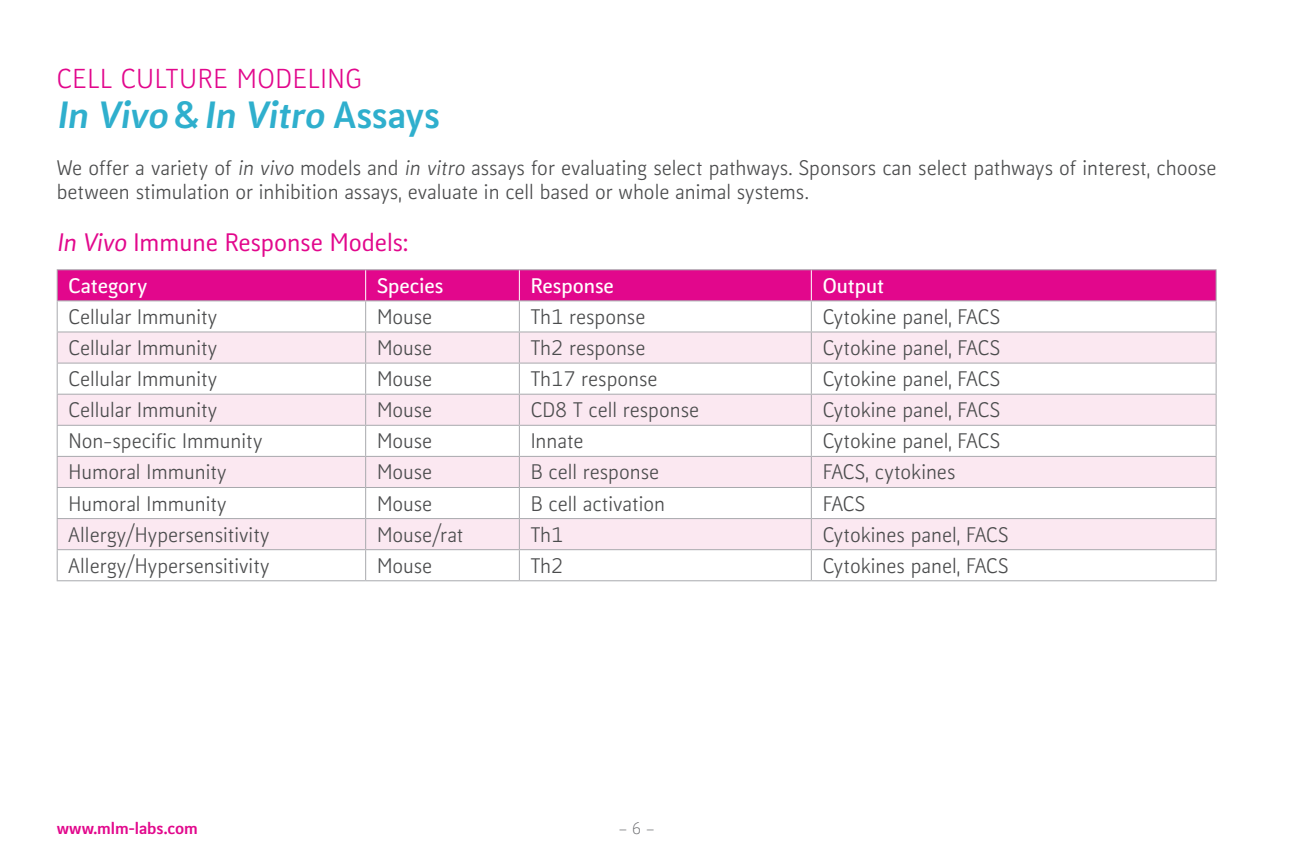
<style>
.page{position:relative;width:1296px;height:864px;background:#fff}
.page>*{position:absolute;margin:0;border:0;box-sizing:border-box;transform-origin:0 0}
.Überschrift{font:800 36px "Kofi Pure Sans";color:#2fafcd}
.Überschrift_Zusatz{font:26px "Kofi Pure Sans";letter-spacing:.025em;color:#e2078c}
.Überschriften-Fliess{font:500 24px "Kofi Pure Sans";color:#e2078c}
.Fliesstext{font:20px/24px "Kofi Pure Sans";color:#4b4c4d}
.Fliesstext-2{font:700 20px "Kofi Pure Sans";color:#fff}
.t1{font:800 16px "Kofi Pure Sans";color:#e2078c}
.t2{font:300 16px "Kofi Pure Sans";color:#6c6d70}
</style>
<div class="page">
<div style="left:58px;top:270px;width:1158px;height:30px;background:#e2078c"></div>
<svg style="left:58px;top:301px;width:1158px;height:279px"></svg>
<svg style="left:58px;top:332px;width:1158px;height:217px;fill:#fbe8f1"></svg>
<hr style="left:57px;top:269px;width:309px;height:1px;background:#a8a9ad">
<hr style="left:57px;top:270px;width:1px;height:30px;background:#a8a9ad">
<hr style="left:366px;top:269px;width:153px;height:1px;background:#a8a9ad">
<hr style="left:519px;top:269px;width:292px;height:1px;background:#a8a9ad">
<hr style="left:811px;top:269px;width:406px;height:1px;background:#a8a9ad">
<hr style="left:1216px;top:270px;width:1px;height:30px;background:#a8a9ad">
<hr style="left:57px;top:300px;width:309px;height:1px;background:#a8a9ad">
<hr style="left:57px;top:301px;width:1px;height:30px;background:#a8a9ad">
<hr style="left:366px;top:300px;width:153px;height:1px;background:#a8a9ad">
<hr style="left:365px;top:301px;width:1px;height:30px;background:#a8a9ad">
<hr style="left:519px;top:300px;width:292px;height:1px;background:#a8a9ad">
<hr style="left:519px;top:301px;width:1px;height:30px;background:#a8a9ad">
<hr style="left:811px;top:300px;width:406px;height:1px;background:#a8a9ad">
<hr style="left:811px;top:301px;width:1px;height:30px;background:#a8a9ad">
<hr style="left:1216px;top:301px;width:1px;height:30px;background:#a8a9ad">
<hr style="left:57px;top:331px;width:309px;height:1px;background:#a8a9ad">
<hr style="left:57px;top:332px;width:1px;height:31px;background:#a8a9ad">
<hr style="left:366px;top:331px;width:153px;height:1px;background:#a8a9ad">
<hr style="left:365px;top:332px;width:1px;height:31px;background:#a8a9ad">
<hr style="left:519px;top:331px;width:292px;height:1px;background:#a8a9ad">
<hr style="left:519px;top:332px;width:1px;height:31px;background:#a8a9ad">
<hr style="left:811px;top:331px;width:406px;height:1px;background:#a8a9ad">
<hr style="left:811px;top:332px;width:1px;height:31px;background:#a8a9ad">
<hr style="left:1216px;top:332px;width:1px;height:31px;background:#a8a9ad">
<hr style="left:57px;top:363px;width:309px;height:1px;background:#a8a9ad">
<hr style="left:57px;top:364px;width:1px;height:30px;background:#a8a9ad">
<hr style="left:366px;top:363px;width:153px;height:1px;background:#a8a9ad">
<hr style="left:365px;top:364px;width:1px;height:30px;background:#a8a9ad">
<hr style="left:519px;top:363px;width:292px;height:1px;background:#a8a9ad">
<hr style="left:519px;top:364px;width:1px;height:30px;background:#a8a9ad">
<hr style="left:811px;top:363px;width:406px;height:1px;background:#a8a9ad">
<hr style="left:811px;top:364px;width:1px;height:30px;background:#a8a9ad">
<hr style="left:1216px;top:364px;width:1px;height:30px;background:#a8a9ad">
<hr style="left:57px;top:394px;width:309px;height:1px;background:#a8a9ad">
<hr style="left:57px;top:395px;width:1px;height:30px;background:#a8a9ad">
<hr style="left:366px;top:394px;width:153px;height:1px;background:#a8a9ad">
<hr style="left:365px;top:395px;width:1px;height:30px;background:#a8a9ad">
<hr style="left:519px;top:394px;width:292px;height:1px;background:#a8a9ad">
<hr style="left:519px;top:395px;width:1px;height:30px;background:#a8a9ad">
<hr style="left:811px;top:394px;width:406px;height:1px;background:#a8a9ad">
<hr style="left:811px;top:395px;width:1px;height:30px;background:#a8a9ad">
<hr style="left:1216px;top:395px;width:1px;height:30px;background:#a8a9ad">
<hr style="left:57px;top:425px;width:309px;height:1px;background:#a8a9ad">
<hr style="left:57px;top:426px;width:1px;height:30px;background:#a8a9ad">
<hr style="left:366px;top:425px;width:153px;height:1px;background:#a8a9ad">
<hr style="left:365px;top:426px;width:1px;height:30px;background:#a8a9ad">
<hr style="left:519px;top:425px;width:292px;height:1px;background:#a8a9ad">
<hr style="left:519px;top:426px;width:1px;height:30px;background:#a8a9ad">
<hr style="left:811px;top:425px;width:406px;height:1px;background:#a8a9ad">
<hr style="left:811px;top:426px;width:1px;height:30px;background:#a8a9ad">
<hr style="left:1216px;top:426px;width:1px;height:30px;background:#a8a9ad">
<hr style="left:57px;top:456px;width:309px;height:1px;background:#a8a9ad">
<hr style="left:57px;top:457px;width:1px;height:30px;background:#a8a9ad">
<hr style="left:366px;top:456px;width:153px;height:1px;background:#a8a9ad">
<hr style="left:365px;top:457px;width:1px;height:30px;background:#a8a9ad">
<hr style="left:519px;top:456px;width:292px;height:1px;background:#a8a9ad">
<hr style="left:519px;top:457px;width:1px;height:30px;background:#a8a9ad">
<hr style="left:811px;top:456px;width:406px;height:1px;background:#a8a9ad">
<hr style="left:811px;top:457px;width:1px;height:30px;background:#a8a9ad">
<hr style="left:1216px;top:457px;width:1px;height:30px;background:#a8a9ad">
<hr style="left:57px;top:487px;width:309px;height:1px;background:#a8a9ad">
<hr style="left:57px;top:488px;width:1px;height:30px;background:#a8a9ad">
<hr style="left:366px;top:487px;width:153px;height:1px;background:#a8a9ad">
<hr style="left:365px;top:488px;width:1px;height:30px;background:#a8a9ad">
<hr style="left:519px;top:487px;width:292px;height:1px;background:#a8a9ad">
<hr style="left:519px;top:488px;width:1px;height:30px;background:#a8a9ad">
<hr style="left:811px;top:487px;width:406px;height:1px;background:#a8a9ad">
<hr style="left:811px;top:488px;width:1px;height:30px;background:#a8a9ad">
<hr style="left:1216px;top:488px;width:1px;height:30px;background:#a8a9ad">
<hr style="left:57px;top:518px;width:309px;height:1px;background:#a8a9ad">
<hr style="left:57px;top:519px;width:1px;height:30px;background:#a8a9ad">
<hr style="left:366px;top:518px;width:153px;height:1px;background:#a8a9ad">
<hr style="left:365px;top:519px;width:1px;height:30px;background:#a8a9ad">
<hr style="left:519px;top:518px;width:292px;height:1px;background:#a8a9ad">
<hr style="left:519px;top:519px;width:1px;height:30px;background:#a8a9ad">
<hr style="left:811px;top:518px;width:406px;height:1px;background:#a8a9ad">
<hr style="left:811px;top:519px;width:1px;height:30px;background:#a8a9ad">
<hr style="left:1216px;top:519px;width:1px;height:30px;background:#a8a9ad">
<hr style="left:57px;top:549px;width:309px;height:1px;background:#a8a9ad">
<hr style="left:57px;top:550px;width:1px;height:30px;background:#a8a9ad">
<hr style="left:366px;top:549px;width:153px;height:1px;background:#a8a9ad">
<hr style="left:365px;top:550px;width:1px;height:30px;background:#a8a9ad">
<hr style="left:519px;top:549px;width:292px;height:1px;background:#a8a9ad">
<hr style="left:519px;top:550px;width:1px;height:30px;background:#a8a9ad">
<hr style="left:811px;top:549px;width:406px;height:1px;background:#a8a9ad">
<hr style="left:811px;top:550px;width:1px;height:30px;background:#a8a9ad">
<hr style="left:1216px;top:550px;width:1px;height:30px;background:#a8a9ad">
<hr style="left:57px;top:580px;width:309px;height:1px;background:#a8a9ad">
<hr style="left:366px;top:580px;width:153px;height:1px;background:#a8a9ad">
<hr style="left:519px;top:580px;width:292px;height:1px;background:#a8a9ad">
<hr style="left:811px;top:580px;width:406px;height:1px;background:#a8a9ad">
<hr style="left:365px;top:270px;width:1px;height:30px;background:#fff">
<hr style="left:519px;top:270px;width:1px;height:30px;background:#fff">
<hr style="left:811px;top:270px;width:1px;height:30px;background:#fff">
<p class="Überschrift_Zusatz" style="left:57px;top:62px;width:307px">CELL CULTURE MODELING</p>
<p class="Überschrift" style="left:57px;top:89px;width:385px">In Vivo &amp; In Vitro As s ays</p>
<p class="Fliesstext" style="left:57px;top:156px;width:1161px">We offer a variety of in vivo models and in vitro assays for evaluating select pathways. Sponsors can select pathways of interest, choose between stimulation or inhibition assays, evaluate in cell based or whole animal systems.</p>
<p class="Überschriften-Fliess" style="left:57px;top:226px;width:353px">In Vivo Immune Response Models:</p>
<p class="Fliesstext-2" style="left:69px;top:272px;width:80px">Category</p>
<p class="Fliesstext-2" style="left:377px;top:272px;width:68px">Species</p>
<p class="Fliesstext-2" style="left:531px;top:272px;width:85px">Response</p>
<p class="Fliesstext-2" style="left:823px;top:272px;width:63px">Output</p>
<p class="Fliesstext" style="left:69px;top:305px;width:150px">Cellular Immunity</p>
<p class="Fliesstext" style="left:377px;top:305px;width:57px">Mouse</p>
<p class="Fliesstext" style="left:531px;top:305px;width:116px">Th1 response</p>
<p class="Fliesstext" style="left:823px;top:305px;width:179px">Cytokine panel, FACS</p>
<p class="Fliesstext" style="left:69px;top:336px;width:150px">Cellular Immunity</p>
<p class="Fliesstext" style="left:377px;top:336px;width:57px">Mouse</p>
<p class="Fliesstext" style="left:531px;top:336px;width:116px">Th2 response</p>
<p class="Fliesstext" style="left:823px;top:336px;width:179px">Cytokine panel, FACS</p>
<p class="Fliesstext" style="left:69px;top:367px;width:150px">Cellular Immunity</p>
<p class="Fliesstext" style="left:377px;top:367px;width:57px">Mouse</p>
<p class="Fliesstext" style="left:531px;top:367px;width:128px">Th17 response</p>
<p class="Fliesstext" style="left:823px;top:367px;width:179px">Cytokine panel, FACS</p>
<p class="Fliesstext" style="left:69px;top:399px;width:150px">Cellular Immunity</p>
<p class="Fliesstext" style="left:377px;top:399px;width:57px">Mouse</p>
<p class="Fliesstext" style="left:531px;top:399px;width:170px">CD8 T cell response</p>
<p class="Fliesstext" style="left:823px;top:399px;width:179px">Cytokine panel, FACS</p>
<p class="Fliesstext" style="left:69px;top:430px;width:195px">Non-specific Immunity</p>
<p class="Fliesstext" style="left:377px;top:430px;width:57px">Mouse</p>
<p class="Fliesstext" style="left:531px;top:430px;width:54px">Innate</p>
<p class="Fliesstext" style="left:823px;top:430px;width:179px">Cytokine panel, FACS</p>
<p class="Fliesstext" style="left:69px;top:461px;width:160px">Humoral Immunity</p>
<p class="Fliesstext" style="left:377px;top:461px;width:57px">Mouse</p>
<p class="Fliesstext" style="left:531px;top:461px;width:130px">B cell response</p>
<p class="Fliesstext" style="left:823px;top:461px;width:134px">FACS, cytokines</p>
<p class="Fliesstext" style="left:69px;top:492px;width:160px">Humoral Immunity</p>
<p class="Fliesstext" style="left:377px;top:492px;width:57px">Mouse</p>
<p class="Fliesstext" style="left:531px;top:492px;width:136px">B cell activation</p>
<p class="Fliesstext" style="left:823px;top:492px;width:44px">FACS</p>
<p class="Fliesstext" style="left:69px;top:523px;width:203px">Allergy/Hypersensitivity</p>
<p class="Fliesstext" style="left:377px;top:523px;width:88px">Mouse/rat</p>
<p class="Fliesstext" style="left:531px;top:523px;width:34px">Th1</p>
<p class="Fliesstext" style="left:823px;top:523px;width:187px">Cytokines panel, FACS</p>
<p class="Fliesstext" style="left:69px;top:554px;width:203px">Allergy/Hypersensitivity</p>
<p class="Fliesstext" style="left:377px;top:554px;width:57px">Mouse</p>
<p class="Fliesstext" style="left:531px;top:554px;width:34px">Th2</p>
<p class="Fliesstext" style="left:823px;top:554px;width:187px">Cytokines panel, FACS</p>
<p class="t1" style="left:57px;top:817px;width:143px">www.mlm-labs.com</p>
<p class="t2" style="left:619px;top:819px;width:37px">– 6 –</p>
</div>
